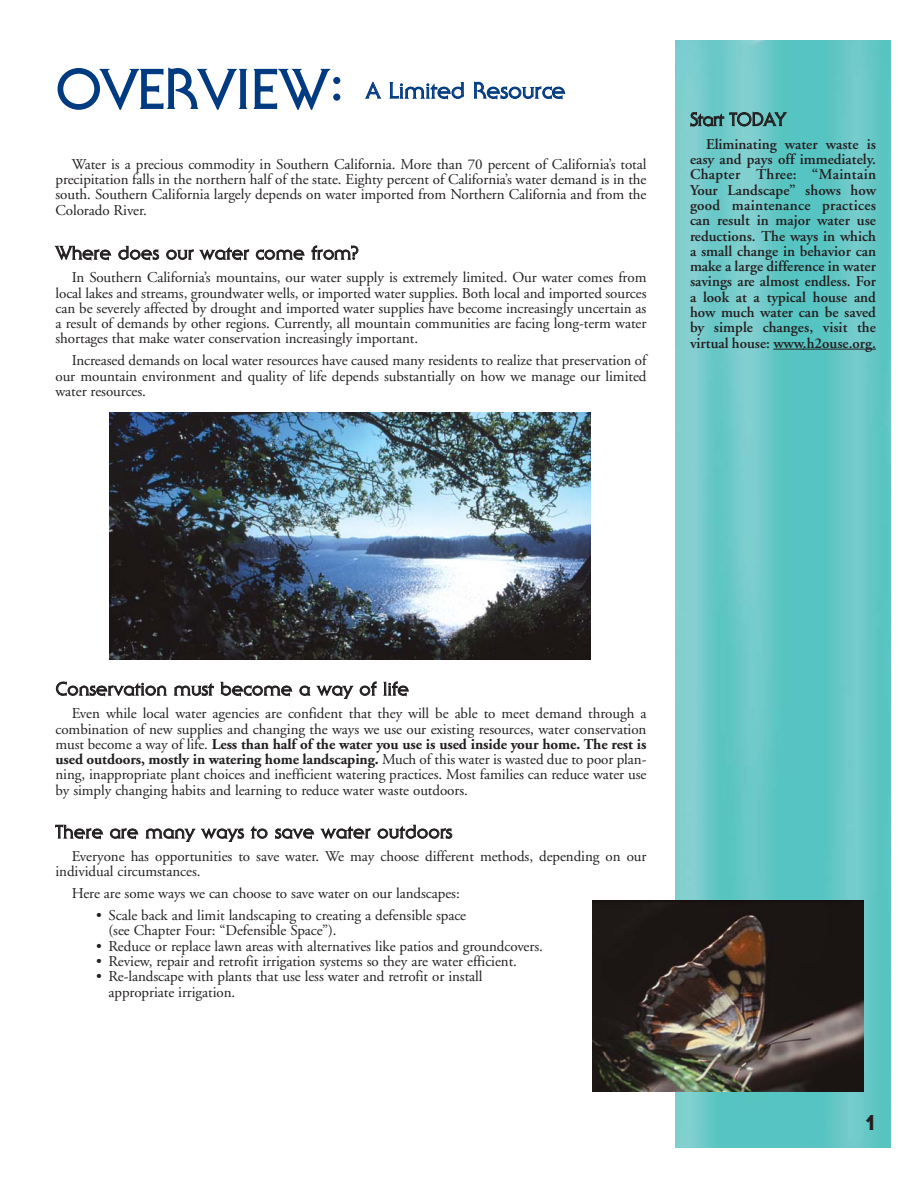
<style>
.page{position:relative;width:918px;height:1188px;background:#fff}
.page>*{position:absolute;margin:0;border:0;box-sizing:border-box;transform-origin:0 0}
.t1{font:54px "Serif Gothic";letter-spacing:.025em;color:#003a80}
.t2{font:21.75px "Serif Gothic";letter-spacing:.025em;color:#003a80}
.t3{font:800 21px "Serif Gothic";color:#231f20}
.t4{font:18px "Serif Gothic";letter-spacing:.03em;color:#231f20}
.t5{font:18px "Serif Gothic";letter-spacing:-.01em;color:#231f20}
.t6{font:15px/15.3px "Adobe Garamond";letter-spacing:-.005em;color:#231f20;text-align:justify}
.t7{font:600 15px/15.3px "Adobe Garamond";color:#231f20;text-align:justify}
.s1{font-weight:700}
</style>
<div class="page">
<img style="left:675px;top:41px;width:216px;height:1107px">
<hr style="left:773px;top:349px;width:31px;height:1px;background:#231f20">
<hr style="left:803px;top:349px;width:73px;height:1px;background:#231f20">
<img style="left:109px;top:413px;width:482px;height:246px">
<img style="left:592px;top:901px;width:272px;height:191px">
<h1 class="t1" style="left:56px;top:70px;width:290px">OVERVIEW:</h1>
<h2 class="t2" style="left:366px;top:83px;width:201px">A Limited Resource</h2>
<p class="t6" style="left:56px;top:158px;width:593px;text-indent:16px">Water is a precious commodity in Southern California. More than 70 percent of California’s total precipitation falls in the northern half of the state. Eighty percent of California’s water demand is in the south. Southern California largely depends on water imported from Northern California and from the Colorado River.</p>
<p class="t4" style="left:56px;top:246px;width:305px">Where does our water come from?</p>
<p class="t6" style="left:56px;top:271px;width:593px;text-indent:16px">In Southern California’s mountains, our water supply is extremely limited. Our water comes from local lakes and streams, groundwater wells, or imported water supplies. Both local and imported sources can be severely affected by drought and imported water supplies have become increasingly uncertain as a result of demands by other regions. Currently, all mountain communities are facing long-term water shortages that make water conservation increasingly important.</p>
<p class="t6" style="left:56px;top:354px;width:592px;text-indent:16px">Increased demands on local water resources have caused many residents to realize that preservation of our mountain environment and quality of life depends substantially on how we manage our limited water resources.</p>
<p class="t5" style="left:690px;top:113px;width:97px">Start TODAY</p>
<p class="t7" style="left:690px;top:138px;width:188px;text-indent:16px">Eliminating water waste is easy and pays off immediately.<br>Chapter Three: “Maintain Your Landscape” shows how good maintenance practices can result in major water use reductions. The ways in which a small change in behavior can make a large difference in water savings are almost endless. For a look at a typical house and how much water can be saved by simple changes, visit the virtual house: www.h2ouse.org.</p>
<p class="t4" style="left:56px;top:682px;width:354px">Conservation must become a way of life</p>
<p class="t6" style="left:56px;top:707px;width:593px;text-indent:16px">Even while local water agencies are confident that they will be able to meet demand through a combination of new supplies and changing the ways we use our existing resources, water conservation must become a way of life. <span class="s1">Less than half of the water you use is used inside your home. The rest is used outdoors, mostly in watering home landscaping.</span> Much of this water is wasted due to poor plan&shy;ning, inappropriate plant choices and inefficient watering practices. Most families can reduce water use by simply changing habits and learning to reduce water waste outdoors.</p>
<p class="t4" style="left:56px;top:825px;width:398px">There are many ways to save water outdoors</p>
<p class="t6" style="left:56px;top:850px;width:592px;text-indent:16px">Everyone has opportunities to save water. We may choose different methods, depending on our individual circumstances.</p>
<p class="t6" style="left:72px;top:887px;width:390px">Here are some ways we can choose to save water on our landscapes:</p>
<p class="t6" style="left:109px;top:909px;width:359px;text-indent:-13px">• Scale back and limit landscaping to creating a defensible space (see Chapter Four: “Defensible Space”).</p>
<p class="t6" style="left:96px;top:940px;width:448px">• Reduce or replace lawn areas with alternatives like patios and groundcovers.</p>
<p class="t6" style="left:96px;top:955px;width:423px">• Review, repair and retrofit irrigation systems so they are water efficient.</p>
<p class="t6" style="left:109px;top:970px;width:376px;text-indent:-13px">• Re-landscape with plants that use less water and retrofit or install appropriate irrigation.</p>
<h3 class="t3" style="left:865px;top:1115px;width:14px">1</h3>
</div>
